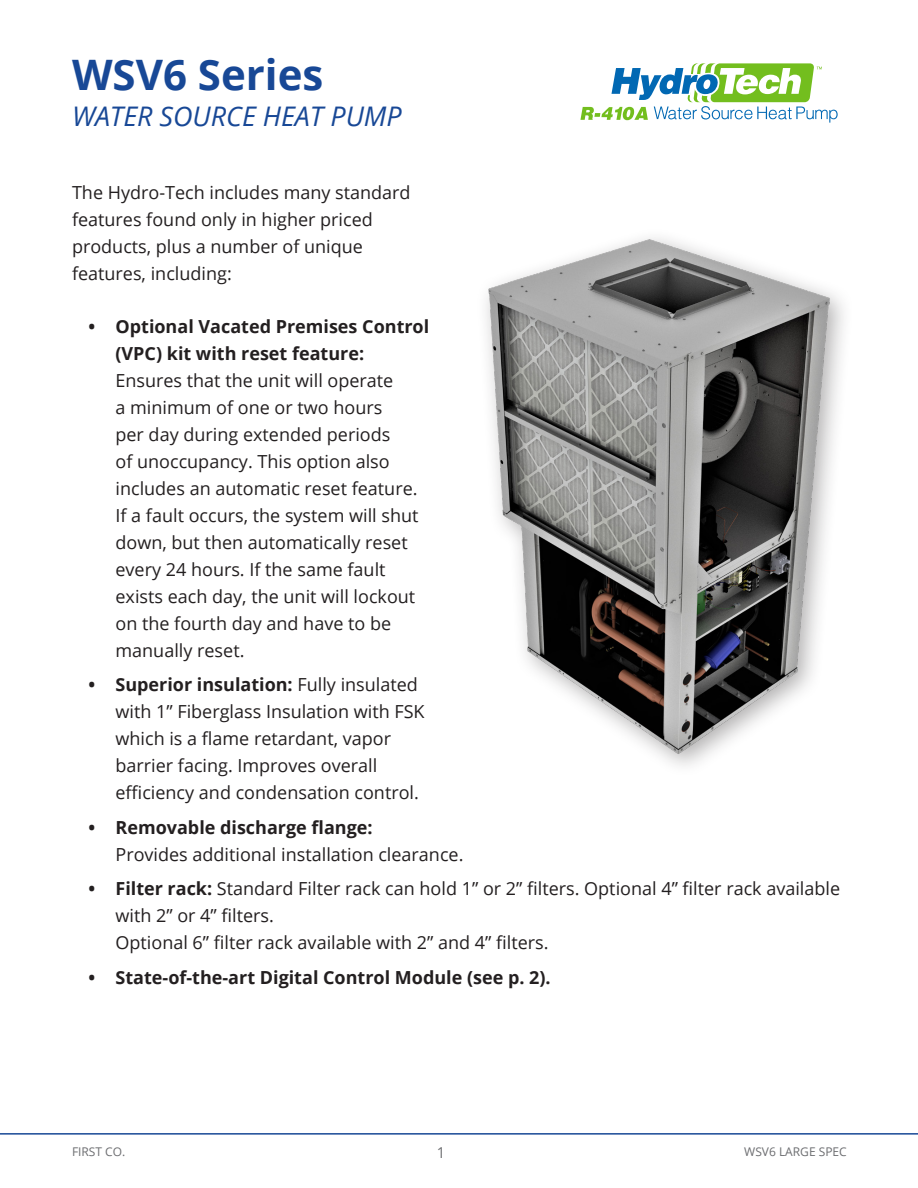
<style>
.page{position:relative;width:918px;height:1188px;background:#fff}
.page>*{position:absolute;margin:0;border:0;box-sizing:border-box;transform-origin:0 0}
.t1{font:700 42px "Open Sans";color:#184896}
.t2{font:italic 27px "Open Sans";color:#184896}
.t3{font:18px/27px "Open Sans";color:#231f20}
.t4{font:700 18px "Open Sans";color:#231f20}
.t5{font:15px "Open Sans";color:#6c6d70}
.t6{font:12px "Open Sans";color:#6c6d70}
.s1{font-weight:700}
</style>
<div class="page">
<hr style="left:0;top:1133px;width:918px;height:2px;background:#184896">
<img style="left:486px;top:239px;width:347px;height:516px">
<svg style="left:580px;top:63px;width:258px;height:60px"></svg>
<p class="t1" style="left:72px;top:45px;width:253px">WSV6 Series</p>
<p class="t2" style="left:72px;top:98px;width:331px">WATER SOURCE HEAT PUMP</p>
<p class="t3" style="left:72px;top:179px;width:340px">The Hydro-Tech includes many standard features found only in higher priced products, plus a number of unique features, including:</p>
<p class="t3" style="left:116px;top:312px;width:315px;text-indent:-27px"><span class="s1">• Optional Vacated Premises Control (VPC) kit with reset feature:<br></span>Ensures that the unit will operate<br>a minimum of one or two hours<br>per day during extended periods<br>of unoccupancy. This option also includes an automatic reset feature.<br>If a fault occurs, the system will shut down, but then automatically reset every 24 hours. If the same fault exists each day, the unit will lockout on the fourth day and have to be manually reset.</p>
<p class="t3" style="left:116px;top:671px;width:311px;text-indent:-27px"><span class="s1">• Superior insulation:</span> Fully insulated with 1” Fiberglass Insulation with FSK which is a flame retardant, vapor barrier facing. Improves overall efficiency and condensation control.</p>
<p class="t3" style="left:116px;top:813px;width:349px;text-indent:-27px"><span class="s1">• Removable discharge flange:<br></span>Provides additional installation clearance.</p>
<p class="t3" style="left:116px;top:875px;width:726px;text-indent:-27px"><span class="s1">• Filter rack:</span> Standard Filter rack can hold 1” or 2” filters. Optional 4” filter rack available with 2” or 4” filters.<br>Optional 6” filter rack available with 2” and 4” filters.</p>
<p class="t4" style="left:88px;top:965px;width:464px">• State-of-the-art Digital Control Module (see p. 2).</p>
<p class="t6" style="left:72px;top:1144px;width:55px">FIRST CO.</p>
<p class="t5" style="left:437px;top:1142px;width:10px">1</p>
<p class="t6" style="left:744px;top:1144px;width:104px">WSV6 LARGE SPEC</p>
</div>
